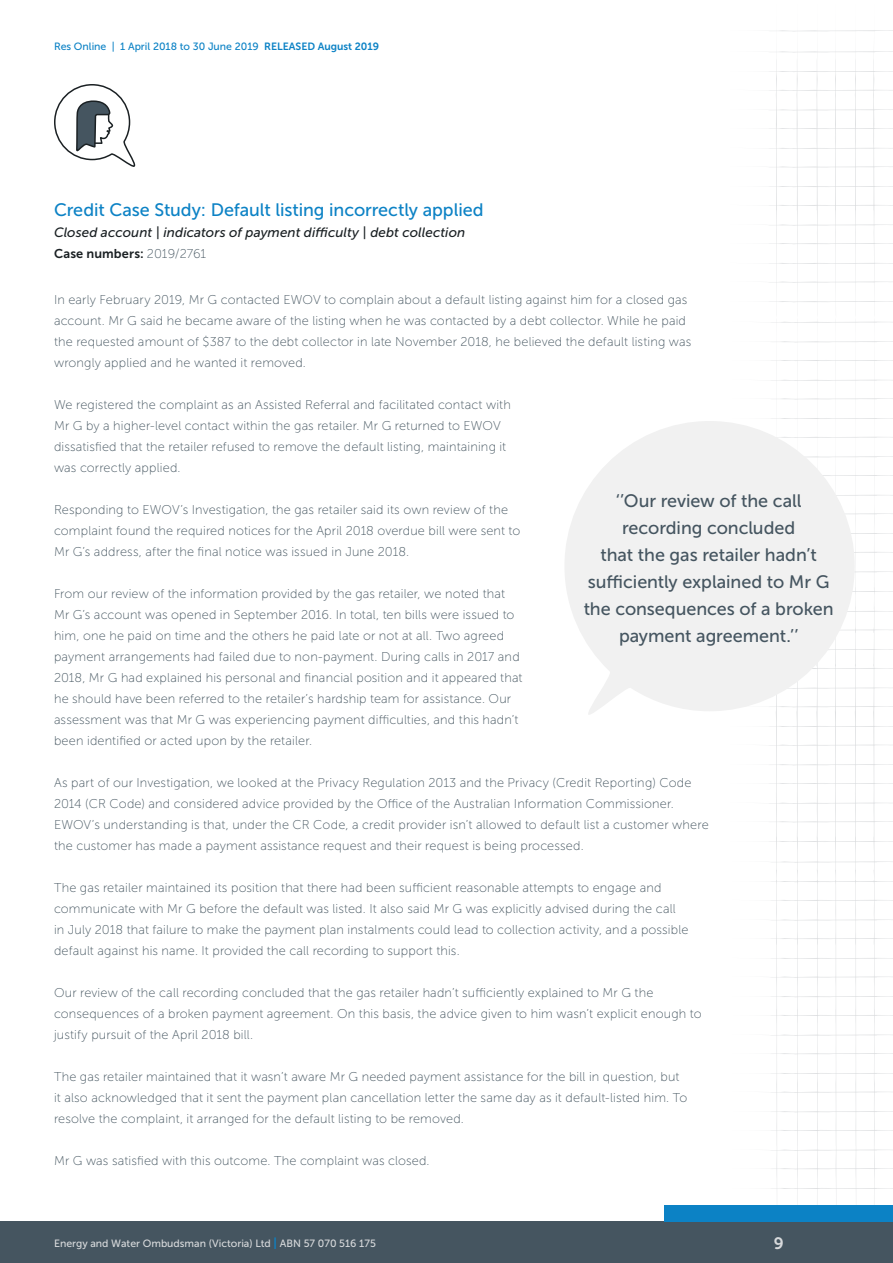
<style>
.page{position:relative;width:893px;height:1263px;background:#fff}
.page>*{position:absolute;margin:0;border:0;box-sizing:border-box;transform-origin:0 0}
.t1{font:18px/27px "Museo Sans 500";letter-spacing:-.005em;color:#455560;text-align:center}
.t2{font:18px "Museo Sans 500";letter-spacing:-.005em;color:#0c82c5}
.t3{font:16.5px "Museo Sans 700";color:#d8dadc}
.t4{font:italic 13.5px "Museo Sans 500";letter-spacing:.005em;color:#1a2023}
.t5{font:12.75px/21px "Museo Sans 100";letter-spacing:.01em;color:#455560}
.t6{font:12.75px "Museo Sans 700";letter-spacing:.01em;color:#1a2023}
.t7{font:10.5px "Museo Sans 500";color:#d8dadc}
.t8{font:10.5px "Museo Sans 500";color:#0c82c5}
.s1{font-family:"Museo Sans 700"}
.s2{font-family:"Museo Sans 100";color:#455560}
.s3{font-family:"Museo Sans 700";font-size:12px;color:#0c82c5}
</style>
<div class="page">
<svg style="left:769px;top:30px;width:124px;height:1175px"></svg>
<div style="left:0;top:1221px;width:893px;height:42px;background:#455560"></div>
<div style="left:665px;top:1205px;width:228px;height:16px;background:#0c82c5"></div>
<svg style="left:565px;top:421px;width:290px;height:296px;fill:#f1f1f1"></svg>
<svg style="left:54px;top:84px;width:82px;height:83px"></svg>
<p class="t8" style="left:54px;top:41px;width:327px">Res Online | 1 April 2018 to 30 June 2019 <span class="s1">RELEASED August 2019</span></p>
<h1 class="t2" style="left:54px;top:200px;width:431px">Credit Case Study: Default listing incorrectly applied</h1>
<p class="t4" style="left:54px;top:225px;width:413px">Closed account | indicators of payment difficulty | debt collection</p>
<p class="t6" style="left:54px;top:246px;width:154px">Case numbers: <span class="s2">2019/2761</span></p>
<p class="t5" style="left:54px;top:290px;width:639px">In early February 2019, Mr G contacted EWOV to complain about a default listing against him for a closed gas account. Mr G said he became aware of the listing when he was contacted by a debt collector. While he paid the requested amount of $387 to the debt collector in late November 2018, he believed the default listing was wrongly applied and he wanted it removed.</p>
<p class="t5" style="left:54px;top:395px;width:458px">We registered the complaint as an Assisted Referral and facilitated contact with Mr G by a higher-level contact within the gas retailer. Mr G returned to EWOV dissatisfied that the retailer refused to remove the default listing, maintaining it was correctly applied.</p>
<p class="t5" style="left:54px;top:500px;width:468px">Responding to EWOV’s Investigation, the gas retailer said its own review of the complaint found the required notices for the April 2018 overdue bill were sent to<br>Mr G’s address, after the final notice was issued in June 2018.</p>
<p class="t5" style="left:54px;top:584px;width:470px">From our review of the information provided by the gas retailer, we noted that Mr G’s account was opened in September 2016. In total, ten bills were issued to him, one he paid on time and the others he paid late or not at all. Two agreed payment arrangements had failed due to non-payment. During calls in 2017 and 2018, Mr G had explained his personal and financial position and it appeared that he should have been referred to the retailer’s hardship team for assistance. Our assessment was that Mr G was experiencing payment difficulties, and this hadn’t been identified or acted upon by the retailer.</p>
<p class="t5" style="left:54px;top:773px;width:656px">As part of our Investigation, we looked at the Privacy Regulation 2013 and the Privacy (Credit Reporting) Code 2014 (CR Code) and considered advice provided by the Office of the Australian Information Commissioner.<br>EWOV’s understanding is that, under the CR Code, a credit provider isn’t allowed to default list a customer where the customer has made a payment assistance request and their request is being processed.</p>
<p class="t5" style="left:54px;top:878px;width:636px">The gas retailer maintained its position that there had been sufficient reasonable attempts to engage and communicate with Mr G before the default was listed. It also said Mr G was explicitly advised during the call in July 2018 that failure to make the payment plan instalments could lead to collection activity, and a possible default against his name. It provided the call recording to support this.</p>
<p class="t5" style="left:54px;top:982px;width:649px">Our review of the call recording concluded that the gas retailer hadn’t sufficiently explained to Mr G the consequences of a broken payment agreement. On this basis, the advice given to him wasn’t explicit enough to justify pursuit of the April 2018 bill.</p>
<p class="t5" style="left:54px;top:1066px;width:635px">The gas retailer maintained that it wasn’t aware Mr G needed payment assistance for the bill in question, but it also acknowledged that it sent the payment plan cancellation letter the same day as it default-listed him. To resolve the complaint, it arranged for the default listing to be removed.</p>
<p class="t5" style="left:54px;top:1150px;width:377px">Mr G was satisfied with this outcome. The complaint was closed.</p>
<h1 class="t1" style="left:584px;top:487px;width:251px">‘’Our review of the call recording concluded<br>that the gas retailer hadn’t sufficiently explained to Mr G the consequences of a broken payment agreement.’’</h1>
<p class="t7" style="left:54px;top:1238px;width:323px">Energy and Water Ombudsman (Victoria) Ltd <span class="s3">|</span> ABN 57 070 516 175</p>
<p class="t3" style="left:774px;top:1233px;width:11px">9</p>
</div>
